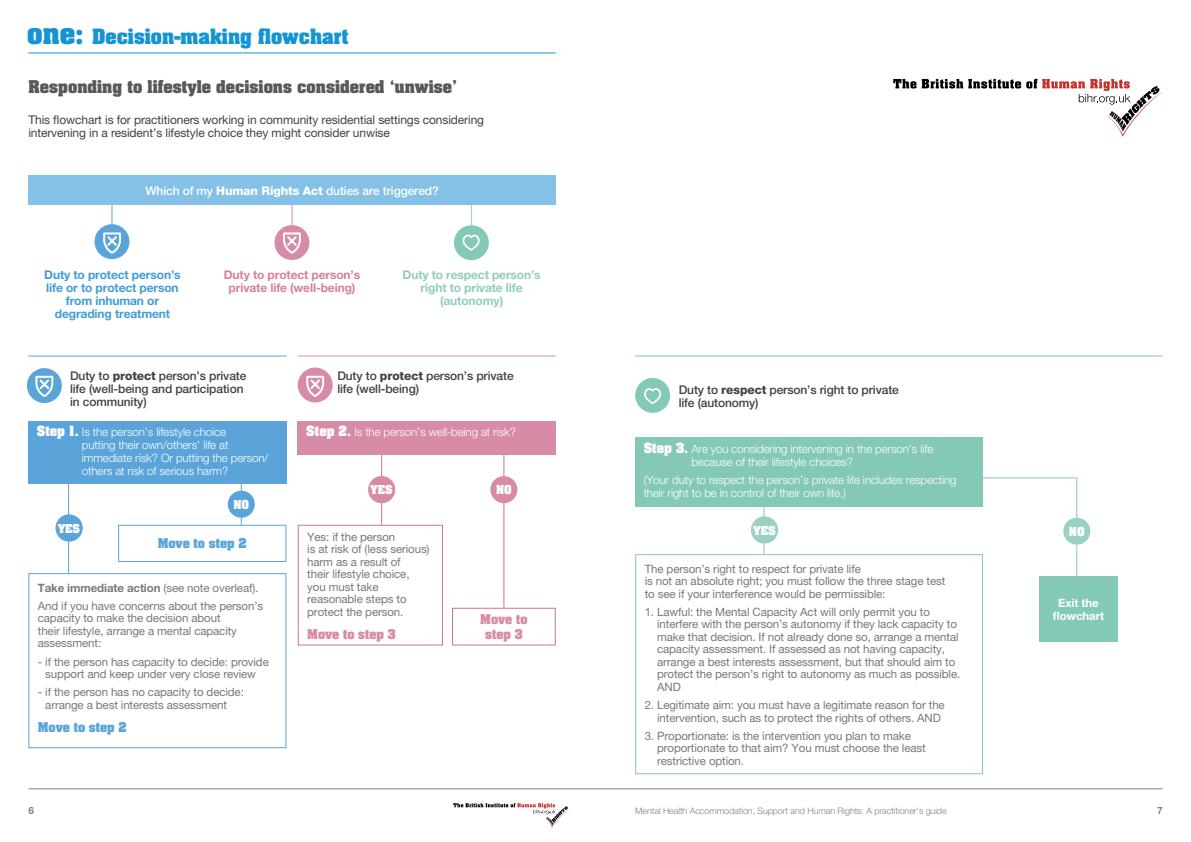
<style>
.page{position:relative;width:1191px;height:842px;background:#fff}
.page>*{position:absolute;margin:0;border:0;box-sizing:border-box;transform-origin:0 0}
.t1{font:700 18px "Aachen";color:#1495d3}
.t2{font:700 15px "Aachen";color:#58595b}
.t3{font:500 12px/13px "Helvetica Neue";letter-spacing:-.01em;color:#414042}
.t4{font:12px/13px "Helvetica Neue";letter-spacing:-.01em;color:#414042}
.t5{font:700 12px/13px "Helvetica Neue";letter-spacing:-.01em;color:#409cd6;text-align:center}
.t6{font:700 12px/13px "Helvetica Neue";letter-spacing:-.01em;color:#90cdbe;text-align:center}
.t7{font:700 12px/13px "Helvetica Neue";letter-spacing:-.01em;color:#d47f9e;text-align:center}
.t8{font:500 12px "Helvetica Neue";letter-spacing:-.01em;color:#fff}
.t9{font:11.5px/12.5px "Helvetica Neue";letter-spacing:-.01em;color:#77787b}
.t10{font:300 11.5px/13px "Helvetica Neue";letter-spacing:-.01em;color:#fff}
.t11{font:700 11.5px "Aachen";letter-spacing:-.005em;color:#5aa4da}
.t12{font:700 11.5px/15px "Aachen";letter-spacing:-.005em;color:#d88ba6;text-align:center}
.t13{font:700 11.5px/12.5px "Helvetica Neue";letter-spacing:-.01em;color:#fff;text-align:center}
.t14{font:700 10.5px "Aachen";letter-spacing:-.005em;color:#fff}
.t15{font:700 10px "Helvetica Neue";color:#808285}
.t16{font:300 9px "Helvetica Neue";letter-spacing:-.01em;color:#808285}
.s1{font-size:25px}
.s2{font-weight:800}
.s3{font-family:"Aachen";font-weight:700;font-size:12px}
.s4{font-weight:700}
</style>
<div class="page">
<hr style="left:28px;top:789px;width:567px;height:1px;background:#808285">
<hr style="left:595px;top:789px;width:567px;height:1px;background:#808285">
<svg style="left:453px;top:803px;width:116px;height:25px"></svg>
<hr style="left:68px;top:482px;width:1px;height:91px;background:#5aa4da">
<hr style="left:763px;top:506px;width:1px;height:48px;background:#84c8b8">
<hr style="left:381px;top:454px;width:1px;height:71px;background:#d17295">
<hr style="left:1076px;top:478px;width:1px;height:99px;background:#84c8b8">
<hr style="left:974px;top:477px;width:103px;height:1px;background:#84c8b8">
<hr style="left:241px;top:483px;width:1px;height:42px;background:#5aa4da">
<hr style="left:503px;top:454px;width:1px;height:154px;background:#d17295">
<div style="left:28px;top:421px;width:258px;height:62px;background:#5aa4da"></div>
<div style="left:298px;top:421px;width:258px;height:33px;background:#d88ba6"></div>
<div style="left:635px;top:437px;width:348px;height:69px;background:#84c8b8"></div>
<hr style="left:111px;top:204px;width:1px;height:46px;background:#5aa4da">
<hr style="left:291px;top:205px;width:1px;height:33px;background:#d88ba6">
<hr style="left:471px;top:205px;width:1px;height:33px;background:#9bd1c4">
<div style="left:28px;top:573px;width:258px;height:175px;border:1px solid #5aa4da"></div>
<div style="left:1039px;top:576px;width:78px;height:66px;background:#84c8b8"></div>
<div style="left:635px;top:554px;width:348px;height:220px;border:1px solid #84c8b8"></div>
<div style="left:298px;top:525px;width:145px;height:120px;border:1px solid #d17295"></div>
<div style="left:118px;top:525px;width:168px;height:37px;border:1px solid #5aa4da"></div>
<div style="left:452px;top:608px;width:104px;height:37px;border:1px solid #d17295"></div>
<div style="left:55px;top:514px;width:28px;height:28px;background:#5aa4da;border-radius:50%"></div>
<img style="left:763px;top:517px;width:15px;height:28px">
<div style="left:750px;top:516px;width:28px;height:28px;background:#9bd1c4;border-radius:50%"></div>
<img style="left:368px;top:476px;width:28px;height:29px">
<div style="left:368px;top:476px;width:27px;height:27px;background:#d88ba6;border-radius:50%"></div>
<svg style="left:1063px;top:516px;width:28px;height:30px"></svg>
<svg style="left:227px;top:489px;width:28px;height:30px"></svg>
<svg style="left:490px;top:475px;width:28px;height:30px"></svg>
<hr style="left:28px;top:52px;width:528px;height:1px;background:#1495d3">
<hr style="left:298px;top:356px;width:257px;height:1px;background:#d88ba6">
<hr style="left:28px;top:356px;width:258px;height:1px;background:#5aa4da">
<hr style="left:635px;top:356px;width:527px;height:1px;background:#84c8b8">
<div style="left:28px;top:175px;width:528px;height:30px;background:#85c1e6"></div>
<div style="left:298px;top:368px;width:35px;height:34px;background:#d88ba6;border-radius:50%"></div>
<div style="left:274px;top:225px;width:35px;height:35px;background:#d88ba6;border-radius:50%"></div>
<svg style="left:893px;top:79px;width:269px;height:58px"></svg>
<div style="left:95px;top:224px;width:34px;height:35px;background:#5aa4da;border-radius:50%"></div>
<div style="left:27px;top:368px;width:35px;height:35px;background:#5aa4da;border-radius:50%"></div>
<div style="left:454px;top:225px;width:35px;height:35px;background:#84c8b8;border-radius:50%"></div>
<div style="left:635px;top:378px;width:35px;height:35px;background:#84c8b8;border-radius:50%"></div>
<svg style="left:103px;top:232px;width:19px;height:22px"></svg>
<svg style="left:283px;top:232px;width:18px;height:22px"></svg>
<svg style="left:35px;top:375px;width:19px;height:22px"></svg>
<svg style="left:306px;top:375px;width:19px;height:22px"></svg>
<svg style="left:462px;top:234px;width:18px;height:17px"></svg>
<svg style="left:644px;top:388px;width:18px;height:16px"></svg>
<h1 class="t1" style="left:27px;top:24px;width:323px"><span class="s1">one:</span> Decision-making flowchart</h1>
<h2 class="t2" style="left:28px;top:76px;width:430px">Responding to lifestyle decisions considered ‘unwise’</h2>
<p class="t4" style="left:28px;top:113px;width:457px">This flowchart is for practitioners working in community residential settings considering intervening in a resident’s lifestyle choice they might consider unwise</p>
<p class="t8" style="left:145px;top:183px;width:295px">Which of my <span class="s2">Human Rights Act</span> duties are triggered?</p>
<p class="t5" style="left:44px;top:268px;width:138px">Duty to protect person’s life or to protect person from inhuman or degrading treatment</p>
<p class="t7" style="left:224px;top:268px;width:138px">Duty to protect person’s private life (well-being)</p>
<p class="t6" style="left:402px;top:268px;width:140px">Duty to respect person’s right to private life (autonomy)</p>
<p class="t3" style="left:70px;top:369px;width:178px">Duty to <span class="s2">protect</span> person’s private life (well-being and participation in community)</p>
<p class="t3" style="left:337px;top:369px;width:178px">Duty to <span class="s2">protect</span> person’s private life (well-being)</p>
<p class="t10" style="left:82px;top:426px;width:188px;text-indent:-45px"><span class="s3">Step 1.</span> Is the person’s lifestyle choice<br>putting their own/others’ life at immediate risk? Or putting the person/ others at risk of serious harm?</p>
<p class="t10" style="left:306px;top:426px;width:211px"><span class="s3">Step 2.</span> Is the person’s well-being at risk?</p>
<p class="t14" style="left:233px;top:497px;width:17px">NO</p>
<p class="t14" style="left:370px;top:482px;width:24px">YES</p>
<p class="t14" style="left:496px;top:482px;width:17px">NO</p>
<p class="t3" style="left:678px;top:383px;width:222px">Duty to <span class="s2">respect</span> person’s right to private life (autonomy)</p>
<p class="t10" style="left:691px;top:442px;width:243px;text-indent:-48px"><span class="s3">Step 3.</span> Are you considering intervening in the person’s life because of their lifestyle choices?</p>
<p class="t10" style="left:643px;top:473px;width:314px">(Your duty to respect the person’s private life includes respecting their right to be in control of their own life.)</p>
<p class="t14" style="left:58px;top:521px;width:24px">YES</p>
<p class="t14" style="left:753px;top:523px;width:24px">YES</p>
<p class="t9" style="left:307px;top:530px;width:124px">Yes: if the person<br>is at risk of (less serious) harm as a result of<br>their lifestyle choice, you must take reasonable steps to protect the person.</p>
<p class="t12" style="left:307px;top:626px;width:90px">Move to step 3</p>
<p class="t11" style="left:158px;top:535px;width:90px">Move to step 2</p>
<p class="t9" style="left:644px;top:562px;width:302px">The person’s right to respect for private life<br>is not an absolute right; you must follow the three stage test to see if your interference would be permissible:</p>
<p class="t9" style="left:657px;top:605px;width:305px;text-indent:-12px">1. Lawful: the Mental Capacity Act will only permit you to interfere with the person’s autonomy if they lack capacity to make that decision. If not already done so, arrange a mental capacity assessment. If assessed as not having capacity, arrange a best interests assessment, but that should aim to protect the person’s right to autonomy as much as possible.<br>AND</p>
<p class="t9" style="left:657px;top:698px;width:289px;text-indent:-12px">2. Legitimate aim: you must have a legitimate reason for the intervention, such as to protect the rights of others. AND</p>
<p class="t9" style="left:657px;top:729px;width:270px;text-indent:-12px">3. Proportionate: is the intervention you plan to make proportionate to that aim? You must choose the least restrictive option.</p>
<p class="t9" style="left:38px;top:578px;width:227px;line-height:18.2px"><span class="s4">Take immediate action</span> (see note overleaf).<br>And if you have concerns about the person’s</p>
<p class="t9" style="left:38px;top:612px;width:201px">capacity to make the decision about their lifestyle, arrange a mental capacity assessment:</p>
<p class="t9" style="left:38px;top:655px;width:232px;text-align:center">- if the person has capacity to decide: provide support and keep under very close review</p>
<p class="t9" style="left:45px;top:686px;width:200px;text-indent:-7px">- if the person has no capacity to decide: arrange a best interests assessment</p>
<p class="t11" style="left:38px;top:719px;width:90px">Move to step 2</p>
<p class="t12" style="left:480px;top:611px;width:49px">Move to step 3</p>
<p class="t14" style="left:1069px;top:524px;width:17px">NO</p>
<p class="t13" style="left:1053px;top:596px;width:53px">Exit the flowchart</p>
<p class="t15" style="left:28px;top:804px;width:7px">6</p>
<p class="t16" style="left:635px;top:805px;width:313px">Mental Health Accommodation, Support and Human Rights: A practitioner’s guide</p>
<p class="t15" style="left:1157px;top:804px;width:7px">7</p>
</div>
